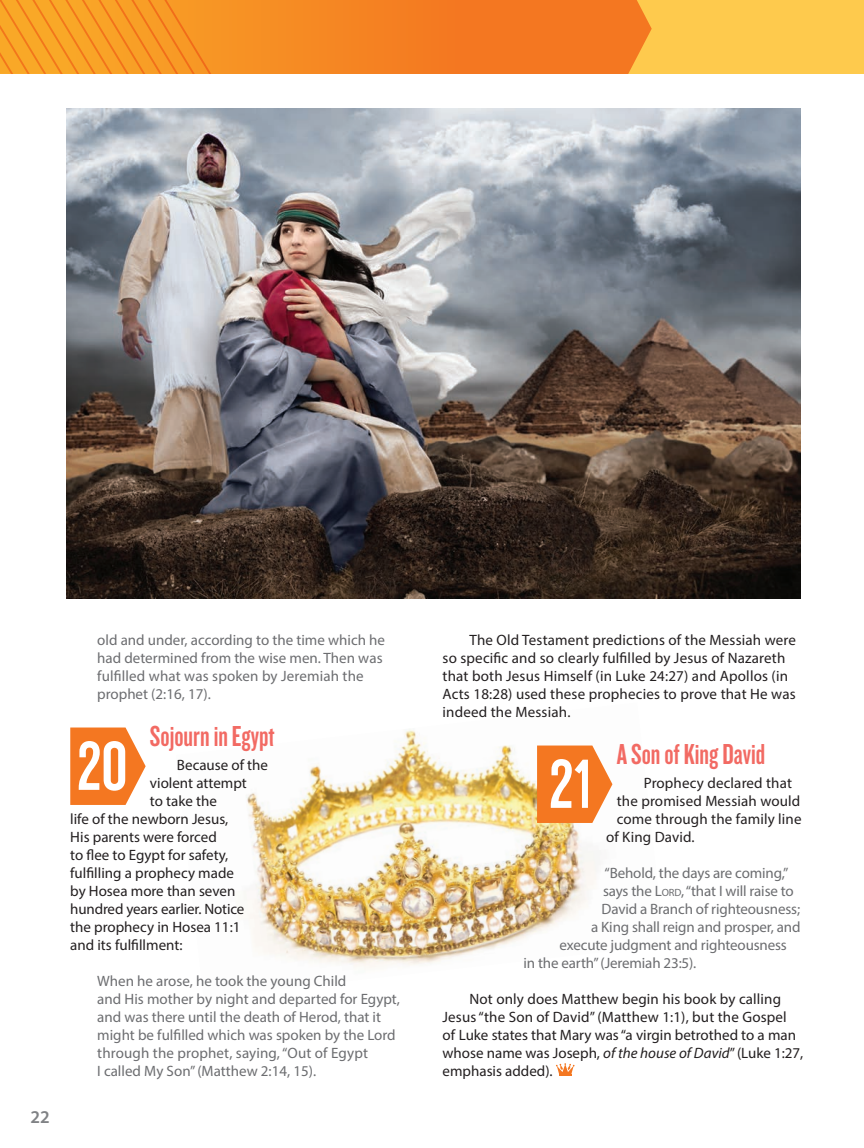
<style>
.page{position:relative;width:864px;height:1148px;background:#fff}
.page>*{position:absolute;margin:0;border:0;box-sizing:border-box;transform-origin:0 0}
.Prophecy_Number{font:72px "Knockout HTF48 Featherweight";color:#fff}
.Section_3_Subheaders{font:30px "Knockout HTF48 Featherweight";color:#f26a63}
.Page_Number__L{font:600 18px "Myriad Pro";color:#808285}
.Main_Body_Text{font:15px/18px "Myriad Pro";letter-spacing:.01em;color:#231f20}
.Scripture_Indent{font:15px/18px "Myriad Pro";color:#6c6d70}
.Main_Body_Text-2{font:15px "Myriad Pro";letter-spacing:-.01em;color:#231f20}
.s1{font-style:inherit}
.s2{font-size:10.5px}
.s3{font-style:italic}
.s4{font-family:"Robinson";font-size:69px}
</style>
<div class="page">
<img style="left:244px;top:729px;width:369px;height:239px">
<img style="left:66px;top:108px;width:735px;height:490px">
<svg style="left:70px;top:727px;width:76px;height:78px;background:#f58a41"></svg>
<svg style="left:537px;top:745px;width:75px;height:78px;background:#f5893e"></svg>
<svg style="left:556px;top:1063px;width:19px;height:13px"></svg>
<div style="left:210px;top:0;width:654px;height:74px;background:#feca4d"></div>
<svg style="left:211px;top:0;width:441px;height:74px;background:#f58123"></svg>
<svg style="left:0;top:0;width:211px;height:74px;background:#f79b24"></svg>
<p class="Page_Number__L" style="left:30px;top:1105px;width:21px">22</p>
<p class="Scripture_Indent" style="left:97px;top:631px;width:289px">old and under, according to the time which he had determined from the wise men. Then was fulfilled what was spoken by Jeremiah the prophet (2:16, 17).</p>
<p class="Prophecy_Number" style="left:77px;top:730px;width:52px">20</p>
<p class="Section_3_Subheaders" style="left:150px;top:721px;width:126px">Sojourn in Egypt</p>
<p class="Main_Body_Text" style="left:177px;top:755px;width:93px">Because of the</p>
<p class="Main_Body_Text" style="left:150px;top:773px;width:98px">violent attempt</p>
<p class="Main_Body_Text" style="left:150px;top:791px;width:69px">to take the</p>
<p class="Main_Body_Text" style="left:70px;top:809px;width:159px">life of the newborn Jesus,</p>
<p class="Main_Body_Text" style="left:70px;top:827px;width:148px">His parents were forced</p>
<p class="Main_Body_Text" style="left:70px;top:845px;width:160px">to flee to Egypt for safety,</p>
<p class="Main_Body_Text" style="left:70px;top:863px;width:165px">fulfilling a prophecy made</p>
<p class="Main_Body_Text" style="left:70px;top:881px;width:167px">by Hosea more than seven</p>
<p class="Main_Body_Text-2" style="left:70px;top:899px;width:176px">hundred years earlier. Notice</p>
<p class="Main_Body_Text" style="left:70px;top:917px;width:172px">the prophecy in Hosea 11:1</p>
<p class="Main_Body_Text" style="left:70px;top:935px;width:114px">and its fulfillment:</p>
<p class="Scripture_Indent" style="left:97px;top:971px;width:304px">When he arose, he took the young Child<br>and His mother by night and departed for Egypt, and was there until the death of Herod, that it might be fulfilled which was spoken by the Lord through the prophet, saying, “Out of Egypt<br>I called My Son” (Matthew 2:14, 15).</p>
<p class="Main_Body_Text" style="left:443px;top:631px;width:355px;text-indent:27px">The Old Testament predictions of the Messiah were so specific and so clearly fulfilled by Jesus of Nazareth that both Jesus Himself (in Luke 24:27) and Apollos (in Acts 18:28) used these prophecies to prove that He was indeed the Messiah.</p>
<p class="Section_3_Subheaders" style="left:617px;top:739px;width:150px">A Son of King David</p>
<p class="Main_Body_Text" style="left:644px;top:773px;width:150px">Prophecy declared that</p>
<p class="Main_Body_Text" style="left:617px;top:791px;width:185px">the promised Messiah would</p>
<p class="Main_Body_Text" style="left:617px;top:809px;width:186px">come through the family line</p>
<p class="Main_Body_Text" style="left:606px;top:827px;width:89px">of King David.</p>
<p class="Scripture_Indent" style="left:605px;top:863px;width:185px">“Behold, the days are coming,”</p>
<p class="Scripture_Indent" style="left:603px;top:881px;width:192px">says the <span class="s1">L</span><span class="s2">ord</span>, “that I will raise to</p>
<p class="Scripture_Indent" style="left:602px;top:899px;width:200px">David a Branch of righteousness;</p>
<p class="Scripture_Indent" style="left:591px;top:917px;width:211px">a King shall reign and prosper, and</p>
<p class="Scripture_Indent" style="left:560px;top:935px;width:229px">execute judgment and righteousness</p>
<p class="Scripture_Indent" style="left:524px;top:953px;width:173px">in the earth” (Jeremiah 23:5).</p>
<p class="Main_Body_Text" style="left:443px;top:989px;width:362px;text-indent:27px">Not only does Matthew begin his book by calling Jesus “the Son of David” (Matthew 1:1), but the Gospel<br>of Luke states that Mary was “a virgin betrothed to a man whose name was Joseph, <span class="s3">of the house of David</span>” (Luke 1:27, emphasis added).</p>
<p class="Prophecy_Number" style="left:549px;top:748px;width:41px">2<span class="s4">1</span></p>
</div>
